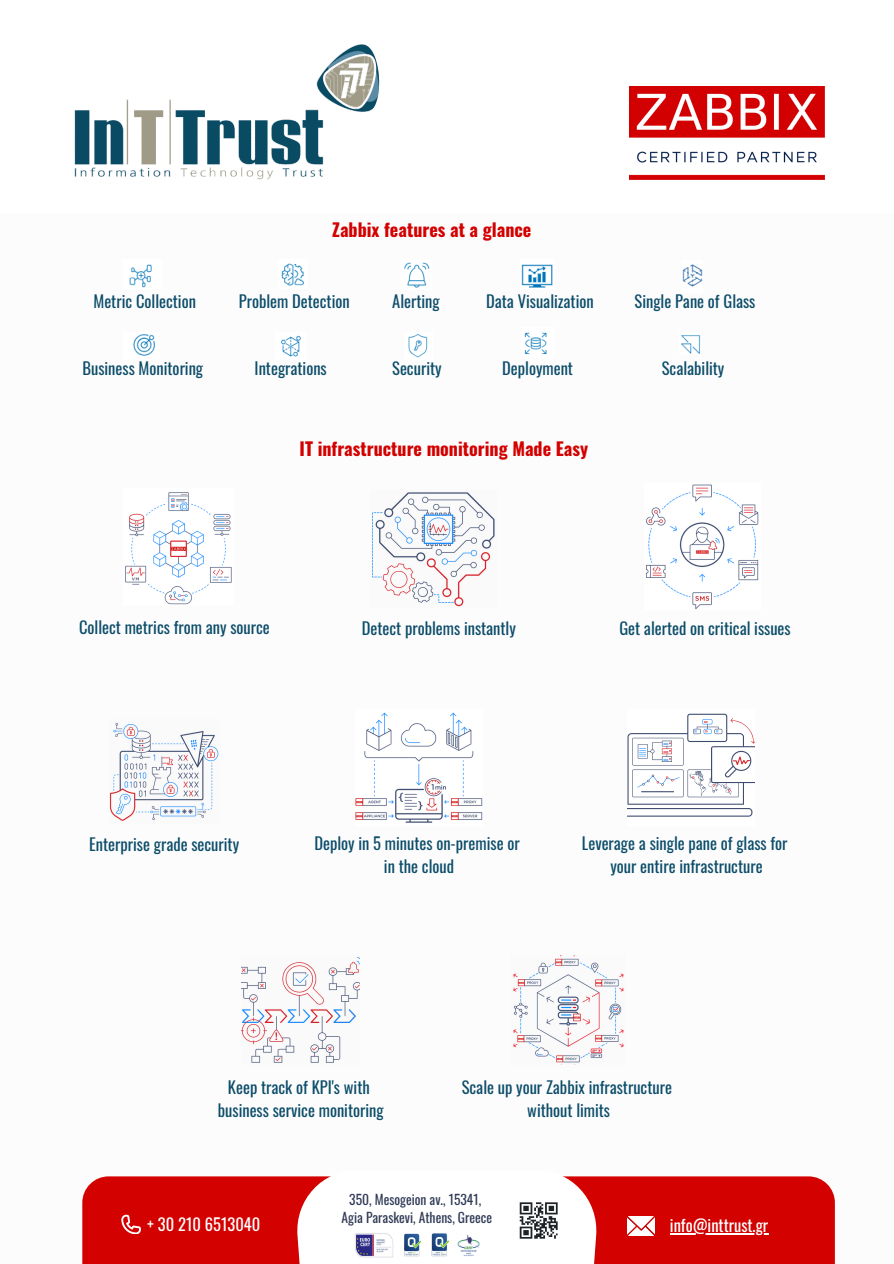
<style>
.page{position:relative;width:894px;height:1264px;background:#fff}
.page>*{position:absolute;margin:0;border:0;box-sizing:border-box;transform-origin:0 0}
.t1{font:700 18px "Oswald";color:#d30100}
.t2{font:16.5px/22.5px "Oswald";color:#0c4d69;text-align:center}
.t3{font:16.5px "Oswald";color:#fff}
.t4{font:13.5px "Oswald";color:#303a56}
</style>
<div class="page">
<div style="left:82px;top:1176px;width:752px;height:87px;background:#d30100"></div>
<hr style="left:669px;top:1233px;width:99px;height:1px;background:#fff">
<svg style="left:121px;top:1214px;width:19px;height:19px"></svg>
<div style="left:297px;top:1169px;width:299px;height:94px;background:#fff"></div>
<img style="left:627px;top:1216px;width:27px;height:19px">
<img style="left:519px;top:1202px;width:39px;height:37px">
<img style="left:74px;top:44px;width:306px;height:136px">
<img style="left:629px;top:86px;width:195px;height:94px">
<img style="left:125px;top:492px;width:107px;height:113px">
<img style="left:372px;top:492px;width:123px;height:115px">
<img style="left:646px;top:484px;width:113px;height:125px">
<img style="left:109px;top:722px;width:110px;height:99px">
<img style="left:356px;top:712px;width:126px;height:111px">
<img style="left:627px;top:713px;width:127px;height:104px">
<img style="left:241px;top:957px;width:119px;height:106px">
<img style="left:513px;top:955px;width:111px;height:108px">
<img style="left:129px;top:264px;width:23px;height:24px">
<img style="left:281px;top:263px;width:23px;height:23px">
<img style="left:404px;top:262px;width:26px;height:26px">
<img style="left:521px;top:264px;width:32px;height:24px">
<img style="left:682px;top:264px;width:20px;height:23px">
<img style="left:133px;top:334px;width:22px;height:22px">
<img style="left:281px;top:335px;width:20px;height:22px">
<img style="left:408px;top:333px;width:20px;height:25px">
<img style="left:524px;top:332px;width:23px;height:22px">
<img style="left:681px;top:335px;width:19px;height:19px">
<img style="left:355px;top:1233px;width:124px;height:25px">
<h2 class="t1" style="left:332px;top:215px;width:200px">Zabbix features at a glance</h2>
<p class="t2" style="left:93px;top:289px;width:104px">Metric Collection</p>
<h2 class="t2" style="left:239px;top:289px;width:112px">Problem Detection</h2>
<p class="t2" style="left:392px;top:289px;width:49px">Alerting</p>
<h2 class="t2" style="left:486px;top:289px;width:109px">Data Visualization</h2>
<p class="t2" style="left:634px;top:289px;width:122px">Single Pane of Glass</p>
<p class="t2" style="left:82px;top:356px;width:122px">Business Monitoring</p>
<p class="t2" style="left:254px;top:356px;width:74px">Integrations</p>
<p class="t2" style="left:392px;top:356px;width:51px">Security</p>
<p class="t2" style="left:502px;top:356px;width:72px">Deployment</p>
<h2 class="t2" style="left:661px;top:356px;width:64px">Scalability</h2>
<p class="t1" style="left:299px;top:434px;width:290px">IT infrastructure monitoring Made Easy</p>
<h2 class="t2" style="left:79px;top:615px;width:192px">Collect metrics from any source</h2>
<p class="t2" style="left:361px;top:616px;width:156px">Detect problems instantly</p>
<h2 class="t2" style="left:619px;top:616px;width:173px">Get alerted on critical issues</h2>
<p class="t2" style="left:89px;top:832px;width:151px">Enterprise grade security</p>
<h2 class="t2" style="left:314px;top:831px;width:207px">Deploy in 5 minutes on-premise or in the cloud</h2>
<p class="t2" style="left:581px;top:831px;width:207px">Leverage a single pane of glass for your entire infrastructure</p>
<h2 class="t2" style="left:218px;top:1075px;width:167px">Keep track of KPI's with business service monitoring</h2>
<p class="t2" style="left:461px;top:1075px;width:212px">Scale up your Zabbix infrastructure without limits</p>
<h1 class="t3" style="left:147px;top:1211px;width:115px">+ 30 210 6513040</h1>
<p class="t4" style="left:349px;top:1188px;width:133px">350, Mesogeion av., 15341,</p>
<h2 class="t4" style="left:341px;top:1206px;width:152px">Agia Paraskevi, Athens, Greece</h2>
<p class="t3" style="left:669px;top:1212px;width:100px">info@inttrust.gr</p>
</div>
